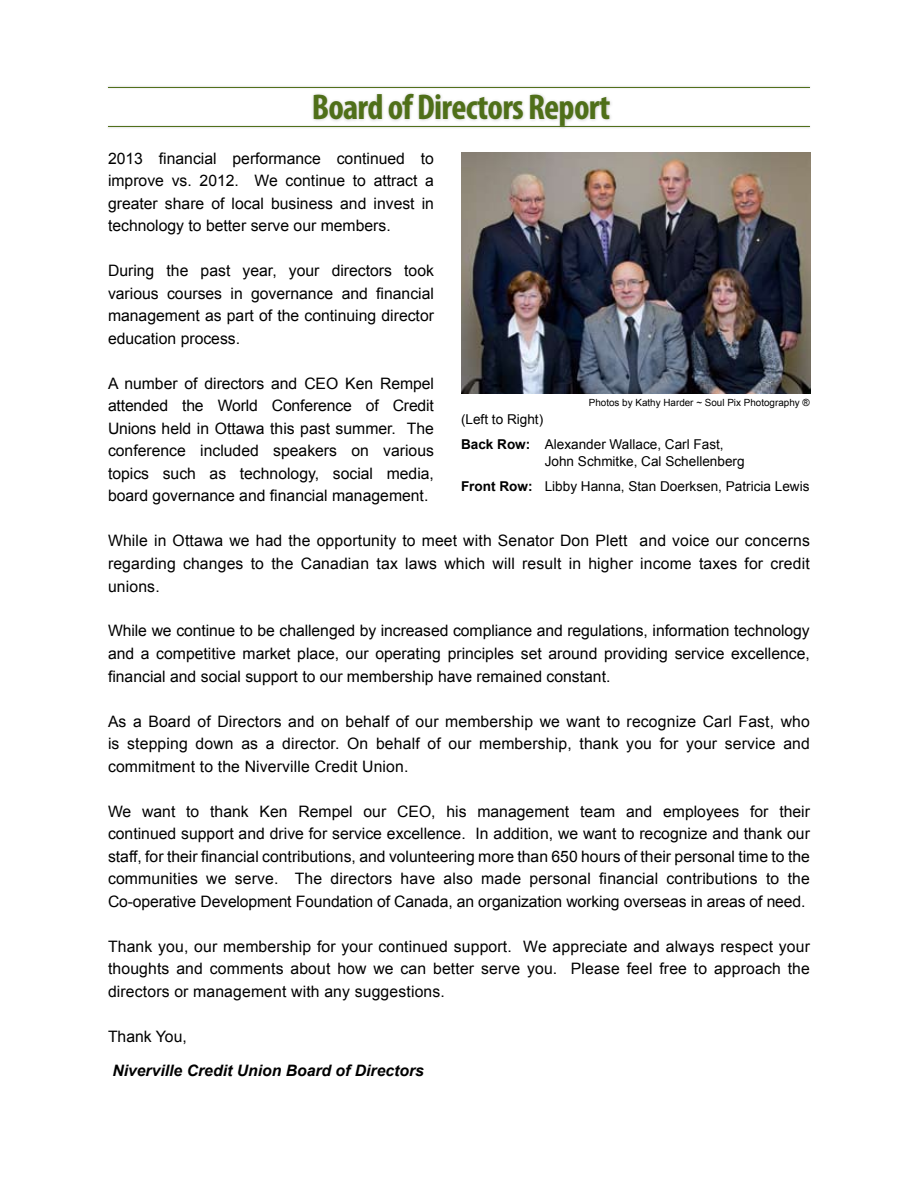
<style>
.page{position:relative;width:918px;height:1188px;background:#fff}
.page>*{position:absolute;margin:0;border:0;box-sizing:border-box;transform-origin:0 0}
.t1{font:700 condensed 36px "Myriad Pro";letter-spacing:-.02em;color:#4f6f19}
.t2{font:15.75px/22.5px "Arial";color:#000;text-align:justify}
.t3{font:italic 700 15.75px "Arial";color:#000}
.t4{font:13.5px/25.5px "Arial";color:#000}
.t5{font:9.9px "Arial";color:#000}
.s1{font-weight:700}
</style>
<div class="page">
<div style="left:106px;top:85px;width:712px;height:50px;background:#000;opacity:.3"></div>
<hr style="left:108px;top:126px;width:702px;height:1px;background:#4f6f19">
<hr style="left:108px;top:87px;width:702px;height:1px;background:#4f6f19">
<img style="left:461px;top:152px;width:349px;height:242px">
<h1 class="t1" style="left:312px;top:85px;width:300px">Board of Directors Report</h1>
<p class="t2" style="left:108px;top:147px;width:328px">2013 financial performance continued to improve vs. 2012. We continue to attract a greater share of local business and invest in technology to better serve our members.</p>
<p class="t2" style="left:108px;top:260px;width:328px">During the past year, your directors took various courses in governance and financial management as part of the continuing director education process.</p>
<p class="t2" style="left:108px;top:372px;width:328px">A number of directors and CEO Ken Rempel attended the World Conference of Credit Unions held in Ottawa this past summer. The conference included speakers on various topics such as technology, social media, board governance and financial management.</p>
<p class="t2" style="left:108px;top:530px;width:703px">While in Ottawa we had the opportunity to meet with Senator Don Plett and voice our concerns regarding changes to the Canadian tax laws which will result in higher income taxes for credit unions.</p>
<p class="t2" style="left:108px;top:620px;width:703px">While we continue to be challenged by increased compliance and regulations, information technology and a competitive market place, our operating principles set around providing service excellence, financial and social support to our membership have remained constant.</p>
<p class="t2" style="left:108px;top:710px;width:703px">As a Board of Directors and on behalf of our membership we want to recognize Carl Fast, who is stepping down as a director. On behalf of our membership, thank you for your service and commitment to the Niverville Credit Union.</p>
<p class="t2" style="left:108px;top:800px;width:703px">We want to thank Ken Rempel our CEO, his management team and employees for their continued support and drive for service excellence. In addition, we want to recognize and thank our staff, for their financial contributions, and volunteering more than 650 hours of their personal time to the communities we serve. The directors have also made personal financial contributions to the Co-operative Development Foundation of Canada, an organization working overseas in areas of need.</p>
<p class="t2" style="left:108px;top:935px;width:703px">Thank you, our membership for your continued support. We appreciate and always respect your thoughts and comments about how we can better serve you. Please feel free to approach the directors or management with any suggestions.</p>
<p class="t2" style="left:108px;top:1025px;width:80px">Thank You,</p>
<p class="t3" style="left:112px;top:1060px;width:313px">Niverville Credit Union Board of Directors</p>
<p class="t5" style="left:589px;top:396px;width:223px">Photos by Kathy Harder ~ Soul Pix Photography ®</p>
<p class="t4" style="left:461px;top:406px;width:264px">(Left to Right)<br><span class="s1">Back Row:</span> Alexander Wallace, Carl Fast,</p>
<p class="t4" style="left:461px;top:448px;width:350px;text-indent:84px">John Schmitke, Cal Schellenberg<br><span class="s1">Front Row:</span> Libby Hanna, Stan Doerksen, Patricia Lewis</p>
</div>
